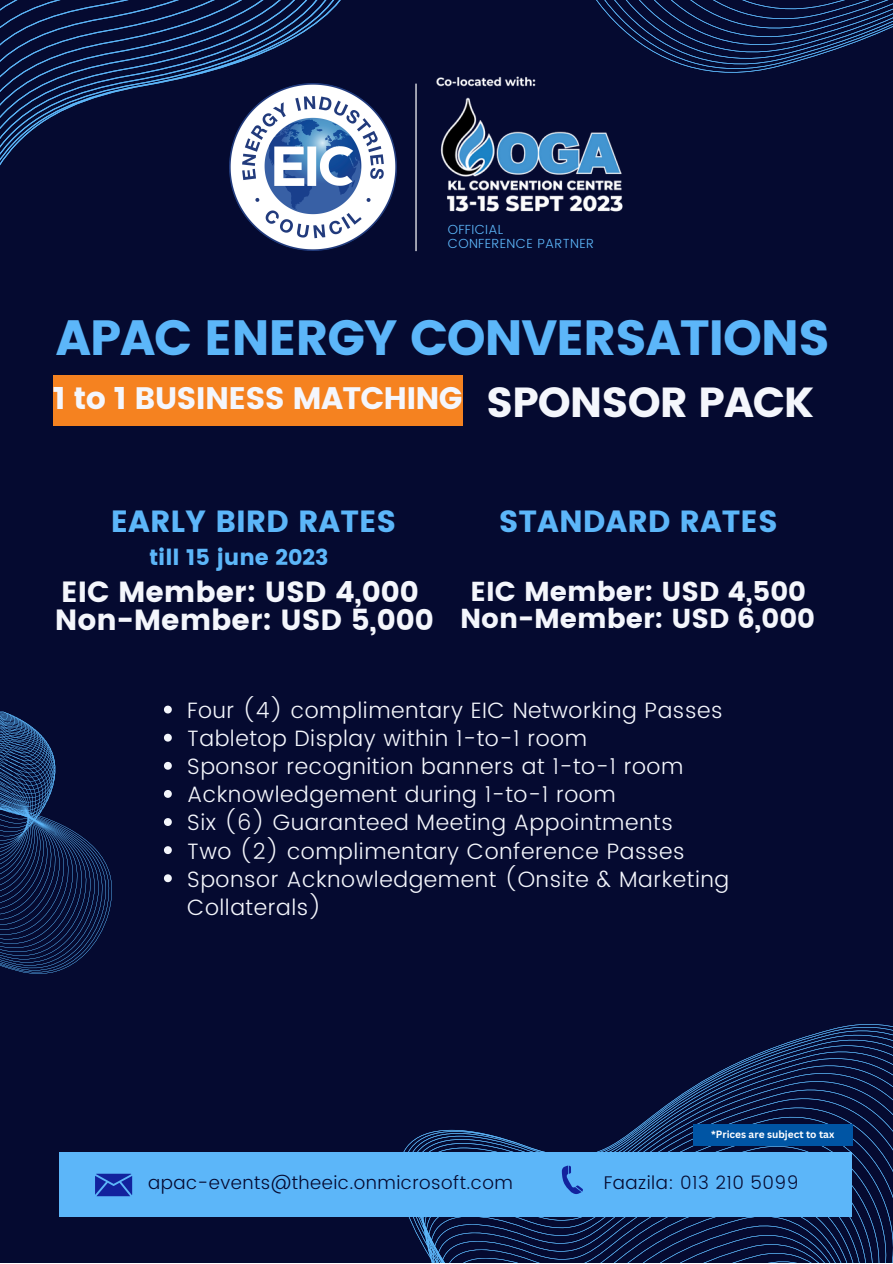
<style>
.page{position:relative;width:893px;height:1264px;background:#fff}
.page>*{position:absolute;margin:0;border:0;box-sizing:border-box;transform-origin:0 0}
.t1{font:49.35px "Poppins";letter-spacing:-.025em;color:#5cb6f9}
.t2{font:42px "Poppins";letter-spacing:-.025em;color:#f4f6fc}
.t3{font:31.05px "Poppins";letter-spacing:-.025em;color:#f4f6fc}
.t4{font:30.6px "Poppins";color:#5cb6f9}
.t5{font:29.1px "Poppins";color:#f4f6fc}
.t6{font:27.3px "Poppins";color:#f4f6fc}
.t7{font:300 22.2px/28px "Poppins";letter-spacing:.025em;color:#f4f6fc}
.t8{font:22.2px "Poppins";color:#5cb6f9}
.t9{font:300 18.45px "Poppins";letter-spacing:.025em;color:#050a30}
.t10{font:300 13.2px "Poppins";letter-spacing:.025em;color:#5cb6f9}
.t11{font:700 10.2px "Canva Sans";color:#fff}
</style>
<div class="page">
<div style="left:0;top:0;width:892px;height:1262px;background:#050a30"></div>
<svg style="left:0;top:0;width:463px;height:798px"></svg>
<svg style="left:596px;top:0;width:296px;height:73px"></svg>
<div style="left:53px;top:375px;width:409px;height:50px;background:#f58220"></div>
<svg style="left:0;top:711px;width:113px;height:263px"></svg>
<svg style="left:164px;top:705px;width:8px;height:8px"></svg>
<svg style="left:164px;top:733px;width:8px;height:8px"></svg>
<svg style="left:164px;top:761px;width:8px;height:8px"></svg>
<svg style="left:164px;top:790px;width:8px;height:7px"></svg>
<svg style="left:164px;top:818px;width:8px;height:8px"></svg>
<svg style="left:164px;top:846px;width:8px;height:8px"></svg>
<svg style="left:164px;top:874px;width:8px;height:8px"></svg>
<div style="left:60px;top:1152px;width:791px;height:64px;background:#5cb6f9"></div>
<svg style="left:396px;top:1024px;width:496px;height:238px"></svg>
<hr style="left:415px;top:84px;width:1px;height:167px;background:#fff">
<img style="left:229px;top:84px;width:167px;height:166px">
<img style="left:413px;top:87px;width:202px;height:102px">
<img style="left:422px;top:55px;width:127px;height:54px">
<img style="left:438px;top:155px;width:185px;height:83px">
<svg style="left:95px;top:1173px;width:37px;height:23px"></svg>
<svg style="left:561px;top:1165px;width:22px;height:29px"></svg>
<div style="left:693px;top:1123px;width:159px;height:22px;background:#0055a4"></div>
<p class="t10" style="left:448px;top:221px;width:57px">OFFICIAL</p>
<p class="t10" style="left:448px;top:235px;width:148px">CONFERENCE PARTNER</p>
<p class="t1" style="left:56px;top:309px;width:775px">APAC ENERGY CONVERSATIONS</p>
<p class="t3" style="left:53px;top:380px;width:411px">1 to 1 BUSINESS MATCHING</p>
<p class="t2" style="left:486px;top:378px;width:329px">SPONSOR PACK</p>
<p class="t4" style="left:111px;top:504px;width:287px">EARLY BIRD RATES</p>
<p class="t8" style="left:149px;top:544px;width:181px">till 15 june 2023</p>
<p class="t5" style="left:61px;top:575px;width:359px">EIC Member: USD 4,000</p>
<p class="t5" style="left:55px;top:603px;width:380px">Non-Member: USD 5,000</p>
<p class="t4" style="left:499px;top:504px;width:280px">STANDARD RATES</p>
<p class="t6" style="left:470px;top:575px;width:337px">EIC Member: USD 4,500</p>
<p class="t6" style="left:460px;top:602px;width:356px">Non-Member: USD 6,000</p>
<p class="t7" style="left:187px;top:696px;width:537px">Four (4) complimentary EIC Networking Passes</p>
<p class="t7" style="left:187px;top:724px;width:401px">Tabletop Display within 1-to-1 room</p>
<p class="t7" style="left:187px;top:752px;width:497px">Sponsor recognition banners at 1-to-1 room</p>
<p class="t7" style="left:187px;top:780px;width:430px">Acknowledgement during 1-to-1 room</p>
<p class="t7" style="left:187px;top:808px;width:487px">Six (6) Guaranteed Meeting Appointments</p>
<p class="t7" style="left:187px;top:836px;width:499px">Two (2) complimentary Conference Passes</p>
<p class="t7" style="left:187px;top:865px;width:543px">Sponsor Acknowledgement (Onsite &amp; Marketing<br>Collaterals)</p>
<p class="t11" style="left:711px;top:1127px;width:125px">*Prices are subject to tax</p>
<p class="t9" style="left:148px;top:1171px;width:366px">apac-events@theeic.onmicrosoft.com</p>
<p class="t9" style="left:604px;top:1171px;width:196px">Faazila: 013 210 5099</p>
</div>
